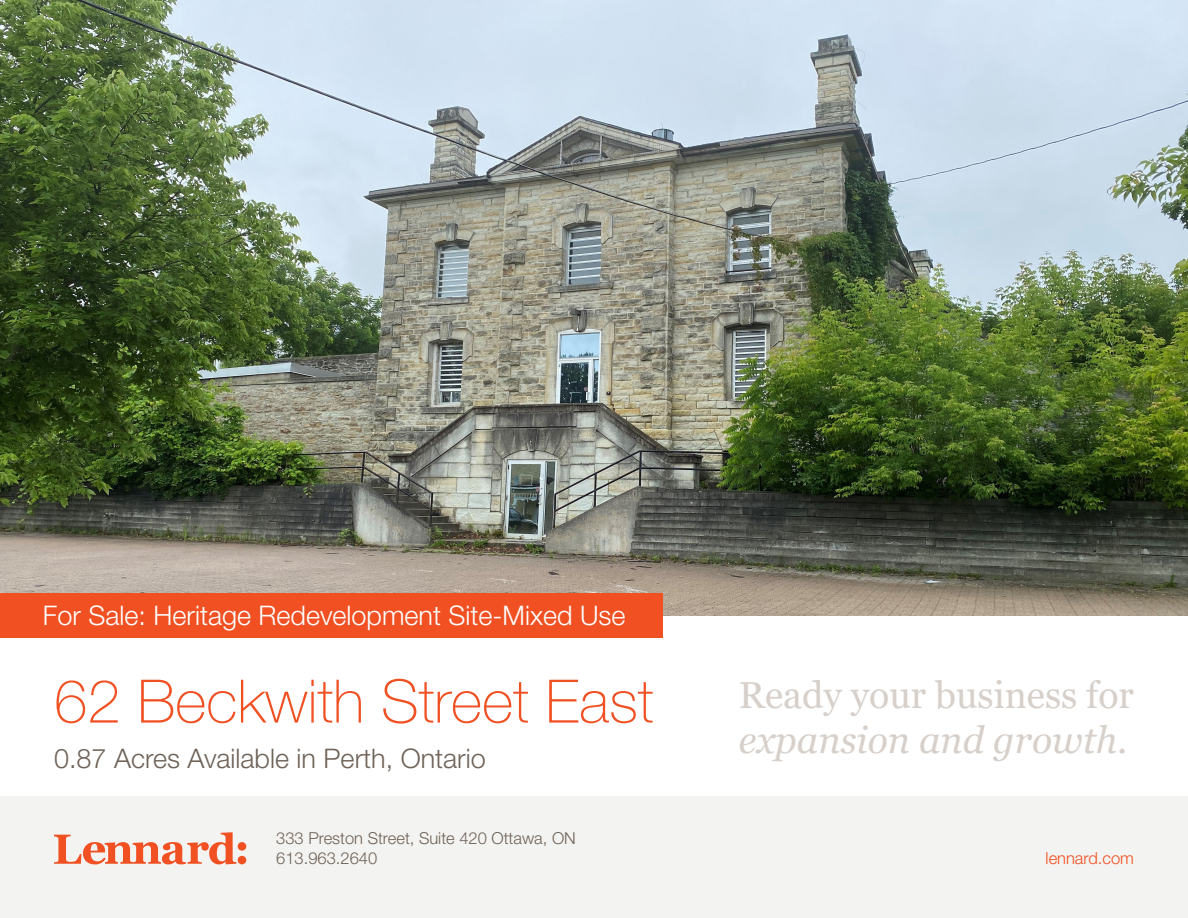
<style>
.page{position:relative;width:1188px;height:918px;background:#fff}
.page>*{position:absolute;margin:0;border:0;box-sizing:border-box;transform-origin:0 0}
.Heading_1{font:100 60px "Helvetica Neue LT Std";color:#f05022}
.Left_Aligned_Call_Ou{font:37.5px/45px "Georgia";color:#d7d0ca}
.Subheading_1{font:300 27px "Helvetica Neue LT Std";color:#fff}
.Subheading_1-2{font:300 27px "Helvetica Neue LT Std";color:#6f6359}
.Paragraph{font:300 16.5px/19.8px "Helvetica Neue LT Std";color:#6f6359}
.t1{font:300 16.5px "Helvetica Neue LT Std";color:#f05022}
.s1{font-style:italic}
</style>
<div class="page">
<div style="left:0;top:796px;width:1188px;height:122px;background:#f3f3f1"></div>
<svg style="left:54px;top:832px;width:192px;height:32px"></svg>
<img style="left:0;top:0;width:1188px;height:616px">
<div style="left:0;top:594px;width:662px;height:44px;background:#f05022"></div>
<p class="Subheading_1" style="left:43px;top:599px;width:584px">For Sale: Heritage Redevelopment Site-Mixed Use</p>
<p class="Heading_1" style="left:54px;top:667px;width:601px">62 Beckwith Street East</p>
<p class="Subheading_1-2" style="left:54px;top:742px;width:433px">0.87 Acres Available in Perth, Ontario</p>
<p class="Paragraph" style="left:276px;top:828px;width:301px">333 Preston Street, Suite 420 Ottawa, ON<br>613.963.2640</p>
<p class="Left_Aligned_Call_Ou" style="left:739px;top:673px;width:397px">Ready your business for <span class="s1">expansion and growth</span>.</p>
<p class="t1" style="left:1046px;top:848px;width:90px">lennard.com</p>
</div>
